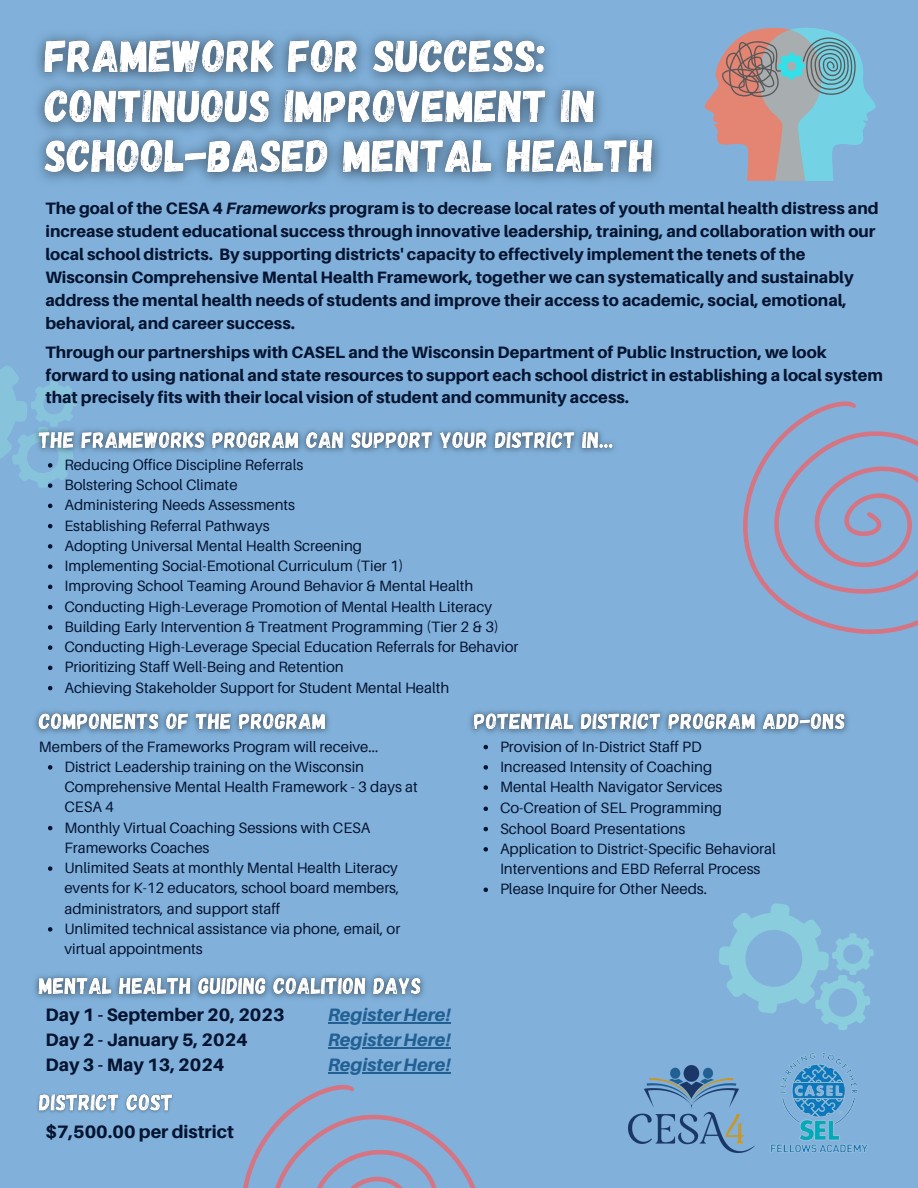
<style>
.page{position:relative;width:918px;height:1188px;background:#81b1db}
.page>*{position:absolute;margin:0;border:0;box-sizing:border-box;transform-origin:0 0}
.t1{font:800 18px "Aileron";color:#051430}
.t2{font:italic 800 18px "Aileron";color:#226093}
.t3{font:800 16.5px/22.8px "Aileron";color:#051430}
.t4{font:15px/20.2px "Aileron";color:#051430}
.s1{font-style:italic}
</style>
<div class="page">
<svg style="left:705px;top:28px;width:171px;height:153px"></svg>
<svg style="left:243px;top:1085px;width:233px;height:103px"></svg>
<svg style="left:743px;top:401px;width:175px;height:233px"></svg>
<svg style="left:719px;top:903px;width:155px;height:127px"></svg>
<svg style="left:0;top:366px;width:77px;height:122px"></svg>
<svg style="left:48px;top:504px;width:4px;height:4px"></svg>
<svg style="left:48px;top:524px;width:4px;height:4px"></svg>
<svg style="left:48px;top:544px;width:4px;height:5px"></svg>
<svg style="left:48px;top:564px;width:4px;height:5px"></svg>
<svg style="left:48px;top:585px;width:4px;height:4px"></svg>
<svg style="left:48px;top:605px;width:4px;height:4px"></svg>
<svg style="left:48px;top:625px;width:4px;height:5px"></svg>
<svg style="left:48px;top:645px;width:4px;height:5px"></svg>
<svg style="left:48px;top:666px;width:4px;height:4px"></svg>
<svg style="left:48px;top:686px;width:4px;height:4px"></svg>
<img style="left:770px;top:1052px;width:98px;height:101px">
<img style="left:629px;top:1065px;width:126px;height:88px">
<img style="left:36px;top:34px;width:624px;height:148px">
<img style="left:27px;top:420px;width:588px;height:40px">
<img style="left:37px;top:1093px;width:136px;height:20px">
<img style="left:35px;top:710px;width:294px;height:24px">
<svg style="left:48px;top:765px;width:4px;height:5px"></svg>
<svg style="left:48px;top:826px;width:4px;height:4px"></svg>
<svg style="left:48px;top:866px;width:4px;height:5px"></svg>
<svg style="left:48px;top:927px;width:4px;height:5px"></svg>
<img style="left:469px;top:710px;width:379px;height:24px">
<svg style="left:484px;top:745px;width:4px;height:4px"></svg>
<svg style="left:484px;top:765px;width:4px;height:5px"></svg>
<svg style="left:484px;top:785px;width:4px;height:5px"></svg>
<svg style="left:484px;top:807px;width:4px;height:4px"></svg>
<svg style="left:484px;top:827px;width:4px;height:4px"></svg>
<svg style="left:484px;top:847px;width:4px;height:5px"></svg>
<svg style="left:484px;top:888px;width:4px;height:4px"></svg>
<img style="left:34px;top:974px;width:390px;height:25px">
<hr style="left:328px;top:1023px;width:123px;height:1px;background:#226093">
<hr style="left:328px;top:1047px;width:123px;height:1px;background:#226093">
<hr style="left:328px;top:1072px;width:123px;height:1px;background:#226093">
<p class="t3" style="left:45px;top:197px;width:835px">The goal of the CESA 4 <span class="s1">Frameworks</span> program is to decrease local rates of youth mental health distress and increase student educational success through innovative leadership, training, and collaboration with our local school districts. By supporting districts' capacity to effectively implement the tenets of the Wisconsin Comprehensive Mental Health Framework, together we can systematically and sustainably address the mental health needs of students and improve their access to academic, social, emotional, behavioral, and career success.</p>
<p class="t3" style="left:45px;top:340px;width:839px">Through our partnerships with CASEL and the Wisconsin Department of Public Instruction, we look forward to using national and state resources to support each school district in establishing a local system that precisely fits with their local vision of student and community access.</p>
<p class="t4" style="left:64px;top:454px;width:241px">Reducing Office Discipline Referrals</p>
<p class="t4" style="left:64px;top:474px;width:175px">Bolstering School Climate</p>
<p class="t4" style="left:64px;top:495px;width:232px">Administering Needs Assessments</p>
<p class="t4" style="left:64px;top:515px;width:207px">Establishing Referral Pathways</p>
<p class="t4" style="left:64px;top:535px;width:299px">Adopting Universal Mental Health Screening</p>
<p class="t4" style="left:64px;top:555px;width:341px">Implementing Social-Emotional Curriculum (Tier 1)</p>
<p class="t4" style="left:64px;top:576px;width:410px">Improving School Teaming Around Behavior &amp; Mental Health</p>
<p class="t4" style="left:64px;top:596px;width:429px">Conducting High-Leverage Promotion of Mental Health Literacy</p>
<p class="t4" style="left:64px;top:616px;width:436px">Building Early Intervention &amp; Treatment Programming (Tier 2 &amp; 3)</p>
<p class="t4" style="left:64px;top:636px;width:456px">Conducting High-Leverage Special Education Referrals for Behavior</p>
<p class="t4" style="left:64px;top:657px;width:281px">Prioritizing Staff Well-Being and Retention</p>
<p class="t4" style="left:64px;top:677px;width:387px">Achieving Stakeholder Support for Student Mental Health</p>
<p class="t4" style="left:39px;top:736px;width:341px">Members of the Frameworks Program will receive...</p>
<p class="t4" style="left:500px;top:736px;width:203px">Provision of In-District Staff PD</p>
<p class="t4" style="left:500px;top:756px;width:214px">Increased Intensity of Coaching</p>
<p class="t4" style="left:500px;top:776px;width:224px">Mental Health Navigator Services</p>
<p class="t4" style="left:500px;top:798px;width:224px">Co-Creation of SEL Programming</p>
<p class="t4" style="left:500px;top:818px;width:187px">School Board Presentations</p>
<p class="t4" style="left:500px;top:838px;width:277px">Application to District-Specific Behavioral<br>Interventions and EBD Referral Process</p>
<p class="t4" style="left:500px;top:879px;width:209px">Please Inquire for Other Needs.</p>
<p class="t4" style="left:64px;top:756px;width:355px">District Leadership training on the Wisconsin<br>Comprehensive Mental Health Framework - 3 days at<br>CESA 4</p>
<p class="t4" style="left:64px;top:817px;width:308px">Monthly Virtual Coaching Sessions with CESA<br>Frameworks Coaches</p>
<p class="t4" style="left:64px;top:857px;width:337px;text-align:justify">Unlimited Seats at monthly Mental Health Literacy events for K-12 educators, school board members, administrators, and support staff</p>
<p class="t4" style="left:64px;top:918px;width:337px">Unlimited technical assistance via phone, email, or virtual appointments</p>
<p class="t1" style="left:45px;top:1004px;width:241px">Day 1 - September 20, 2023</p>
<p class="t1" style="left:45px;top:1029px;width:204px">Day 2 - January 5, 2024</p>
<p class="t1" style="left:45px;top:1053px;width:181px">Day 3 - May 13, 2024</p>
<p class="t1" style="left:45px;top:1121px;width:190px">$7,500.00 per district</p>
<p class="t2" style="left:328px;top:1004px;width:124px">RegisterHere!</p>
<p class="t2" style="left:328px;top:1029px;width:124px">RegisterHere!</p>
<p class="t2" style="left:328px;top:1053px;width:124px">RegisterHere!</p>
</div>
